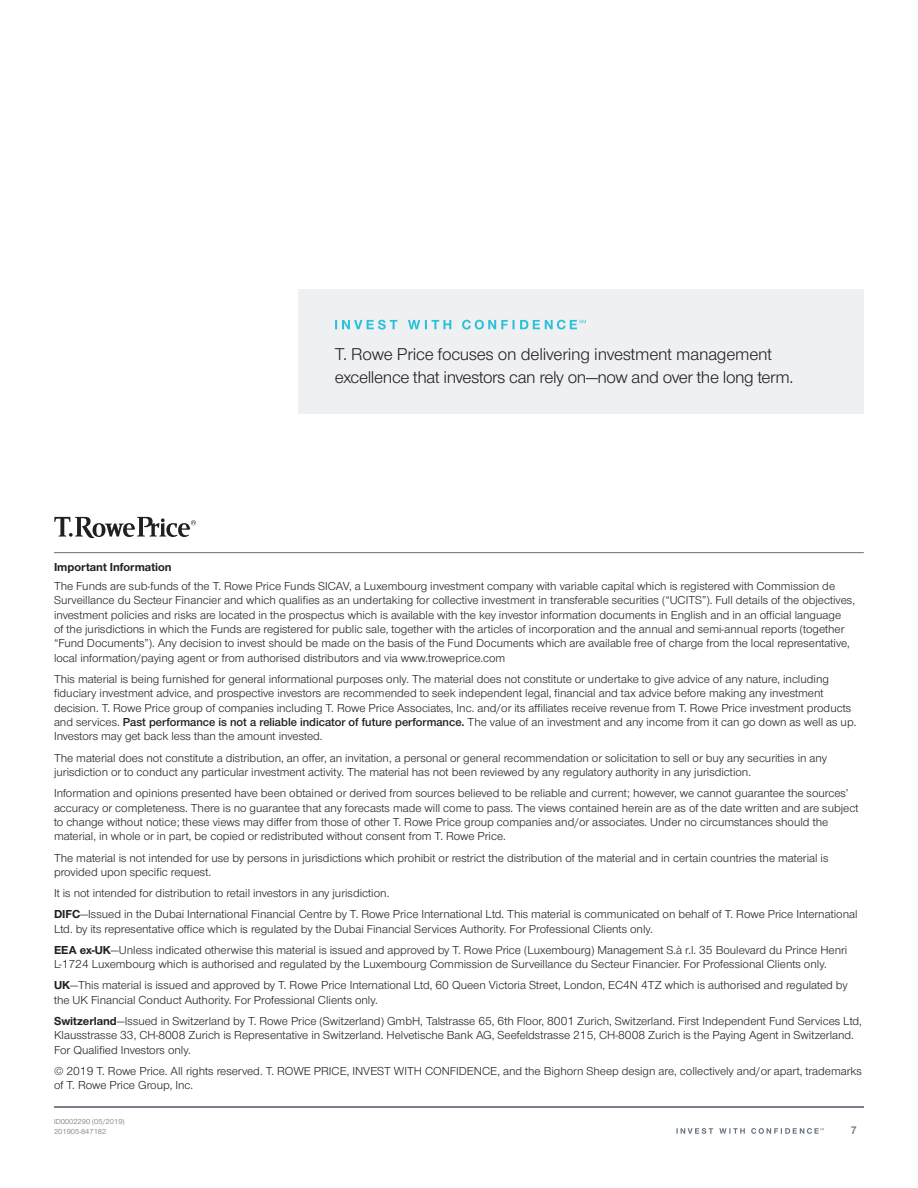
<style>
.page{position:relative;width:918px;height:1188px;background:#fff}
.page>*{position:absolute;margin:0;border:0;box-sizing:border-box;transform-origin:0 0}
.t1{font:17.7px/22.5px "Nimbus Sans Novus";letter-spacing:-.02em;color:#231f20}
.t2{font:12px/14.4px "Nimbus Sans Novus";color:#231f20}
.t3{font:700 12px "Nimbus Sans Novus";color:#231f20}
.t4{font:600 11.25px "Nimbus Sans Novus";color:#6c6d70}
.t5{font:7.5px/10.5px "Nimbus Sans Novus";color:#6c6d70}
.s1{font-weight:600}
.s2{font-weight:700}
</style>
<div class="page">
<hr style="left:54px;top:1107px;width:810px;height:1px;background:#65717f">
<hr style="left:54px;top:552px;width:810px;height:1px;background:#65717f">
<svg style="left:54px;top:517px;width:142px;height:21px"></svg>
<div style="left:299px;top:290px;width:565px;height:124px;background:#eef0f2"></div>
<svg style="left:335px;top:320px;width:251px;height:10px"></svg>
<svg style="left:677px;top:1128px;width:147px;height:6px"></svg>
<h1 class="t1" style="left:335px;top:342px;width:460px">T. Rowe Price focuses on delivering investment management excellence that investors can rely on—now and over the long term.</h1>
<p class="t3" style="left:54px;top:559px;width:119px">Important Information</p>
<p class="t2" style="left:54px;top:578px;width:803px">The Funds are sub-funds of the T. Rowe Price Funds SICAV, a Luxembourg investment company with variable capital which is registered with Commission de Surveillance du Secteur Financier and which qualifies as an undertaking for collective investment in transferable securities (“UCITS”). Full details of the objectives, investment policies and risks are located in the prospectus which is available with the key investor information documents in English and in an official language<br>of the jurisdictions in which the Funds are registered for public sale, together with the articles of incorporation and the annual and semi-annual reports (together “Fund Documents”). Any decision to invest should be made on the basis of the Fund Documents which are available free of charge from the local representative, local information/paying agent or from authorised distributors and via www.troweprice.com</p>
<p class="t2" style="left:54px;top:671px;width:804px">This material is being furnished for general informational purposes only. The material does not constitute or undertake to give advice of any nature, including fiduciary investment advice, and prospective investors are recommended to seek independent legal, financial and tax advice before making any investment decision. T. Rowe Price group of companies including T. Rowe Price Associates, Inc. and/or its affiliates receive revenue from T. Rowe Price investment products and services. <span class="s1">Past performance is not a reliable indicator of future performance.</span> The value of an investment and any income from it can go down as well as up.<br>Investors may get back less than the amount invested.</p>
<p class="t2" style="left:54px;top:750px;width:775px">The material does not constitute a distribution, an offer, an invitation, a personal or general recommendation or solicitation to sell or buy any securities in any jurisdiction or to conduct any particular investment activity. The material has not been reviewed by any regulatory authority in any jurisdiction.</p>
<p class="t2" style="left:54px;top:786px;width:806px">Information and opinions presented have been obtained or derived from sources believed to be reliable and current; however, we cannot guarantee the sources’ accuracy or completeness. There is no guarantee that any forecasts made will come to pass. The views contained herein are as of the date written and are subject to change without notice; these views may differ from those of other T. Rowe Price group companies and/or associates. Under no circumstances should the material, in whole or in part, be copied or redistributed without consent from T. Rowe Price.</p>
<p class="t2" style="left:54px;top:850px;width:776px">The material is not intended for use by persons in jurisdictions which prohibit or restrict the distribution of the material and in certain countries the material is provided upon specific request.</p>
<p class="t2" style="left:54px;top:882px;width:805px;line-height:21.1px">It is not intended for distribution to retail investors in any jurisdiction.<br><span class="s2">DIFC</span>—Issued in the Dubai International Financial Centre by T. Rowe Price International Ltd. This material is communicated on behalf of T. Rowe Price International</p>
<p class="t2" style="left:54px;top:918px;width:795px;line-height:21.1px">Ltd. by its representative office which is regulated by the Dubai Financial Services Authority. For Professional Clients only.<br><span class="s2">EEA ex-UK</span>—Unless indicated otherwise this material is issued and approved by T. Rowe Price (Luxembourg) Management S.à r.l. 35 Boulevard du Prince Henri</p>
<p class="t2" style="left:54px;top:953px;width:795px;line-height:21.1px">L-1724 Luxembourg which is authorised and regulated by the Luxembourg Commission de Surveillance du Secteur Financier. For Professional Clients only.<br><span class="s2">UK</span>—This material is issued and approved by T. Rowe Price International Ltd, 60 Queen Victoria Street, London, EC4N 4TZ which is authorised and regulated by</p>
<p class="t2" style="left:54px;top:989px;width:809px;line-height:21.1px">the UK Financial Conduct Authority. For Professional Clients only.<br><span class="s2">Switzerland</span>—Issued in Switzerland by T. Rowe Price (Switzerland) GmbH, Talstrasse 65, 6th Floor, 8001 Zurich, Switzerland. First Independent Fund Services Ltd,</p>
<p class="t2" style="left:54px;top:1028px;width:801px">Klausstrasse 33, CH-8008 Zurich is Representative in Switzerland. Helvetische Bank AG, Seefeldstrasse 215, CH-8008 Zurich is the Paying Agent in Switzerland.<br>For Qualified Investors only.</p>
<p class="t2" style="left:54px;top:1063px;width:809px">© 2019 T. Rowe Price. All rights reserved. T. ROWE PRICE, INVEST WITH CONFIDENCE, and the Bighorn Sheep design are, collectively and/or apart, trademarks of T. Rowe Price Group, Inc.</p>
<p class="t5" style="left:54px;top:1116px;width:72px">ID0002290 (05/2019)<br>201905-847182</p>
<p class="t4" style="left:851px;top:1123px;width:7px">7</p>
</div>
